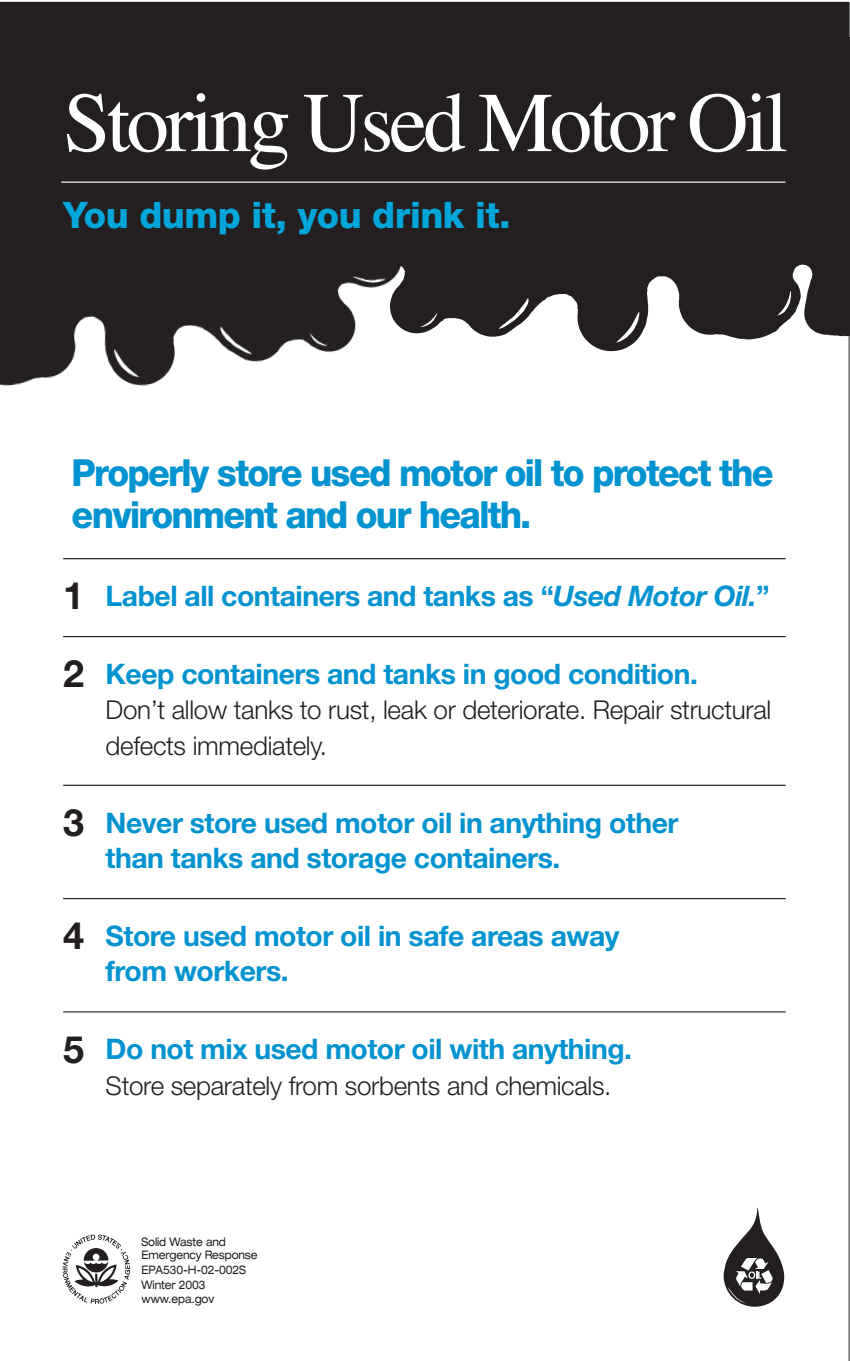
<style>
.page{position:relative;width:850px;height:1361px;background:#fff}
.page>*{position:absolute;margin:0;border:0;box-sizing:border-box;transform-origin:0 0}
.t1{font:85px "Times";letter-spacing:-.045em;color:#fff}
.t2{font:40.2px/42.4px "Helvetica Neue H85";letter-spacing:-.045em;color:#0093d0;scale:.95 1}
.t3{font:800 36.6px "Helvetica Neue";letter-spacing:-.015em;color:#00a6da}
.t4{font:700 28.4px/35.4px "Helvetica Neue";letter-spacing:-.015em;color:#0093d0}
.t5{font:300 26px/35.4px "Helvetica Neue";letter-spacing:-.01em;color:#231f20}
.t6{font:expanded 11.8px/14.6px "Helvetica Neue";letter-spacing:-.015em;color:#231f20;scale:.86 1}
.s1{font-size:37.8px;color:#231f20}
.s2{font-style:italic}
</style>
<div class="page">
<div style="left:0;top:2px;width:849px;height:162px;background:#231f20"></div>
<img style="left:433px;top:164px;width:414px;height:188px">
<img style="left:2px;top:164px;width:431px;height:222px">
<hr style="left:63px;top:558px;width:722px;height:1px;background:#231f20">
<hr style="left:63px;top:636px;width:722px;height:1px;background:#231f20">
<hr style="left:63px;top:785px;width:722px;height:1px;background:#231f20">
<hr style="left:63px;top:898px;width:722px;height:1px;background:#231f20">
<hr style="left:63px;top:1011px;width:722px;height:1px;background:#231f20">
<img style="left:62px;top:1235px;width:69px;height:69px">
<svg style="left:723px;top:1207px;width:61px;height:99px"></svg>
<hr style="left:61px;top:182px;width:724px;height:1px;background:#fff">
<h1 class="t1" style="left:63px;top:92px;width:726px">Storing Used Motor Oil</h1>
<p class="t3" style="left:63px;top:202px;width:449px">You dump it, you drink it.</p>
<h2 class="t2" style="left:72px;top:454px;width:740px">Properly store used motor oil to protect the environment and our health.</h2>
<p class="t4" style="left:63px;top:581px;width:708px"><span class="s1">1</span> Label all containers and tanks as “<span class="s2">Used Motor Oil.</span>”</p>
<p class="t4" style="left:63px;top:659px;width:636px"><span class="s1">2</span> Keep containers and tanks in good condition.</p>
<p class="t5" style="left:106px;top:695px;width:667px">Don’t allow tanks to rust, leak or deteriorate. Repair structural defects immediately.</p>
<p class="t4" style="left:106px;top:807px;width:574px;text-indent:-42px"><span class="s1">3</span> Never store used motor oil in anything other than tanks and storage containers.</p>
<p class="t4" style="left:106px;top:921px;width:515px;text-indent:-42px"><span class="s1">4</span> Store used motor oil in safe areas away from workers.</p>
<p class="t4" style="left:63px;top:1034px;width:570px"><span class="s1">5</span> Do not mix used motor oil with anything.</p>
<p class="t5" style="left:106px;top:1070px;width:507px">Store separately from sorbents and chemicals.</p>
<p class="t6" style="left:142px;top:1236px;width:136px;line-height:13px">Solid Waste and<br>Emergency Response</p>
<p class="t6" style="left:142px;top:1263px;width:123px">EPA530-H-02-002S<br>Winter 2003 www.epa.gov</p>
</div>
